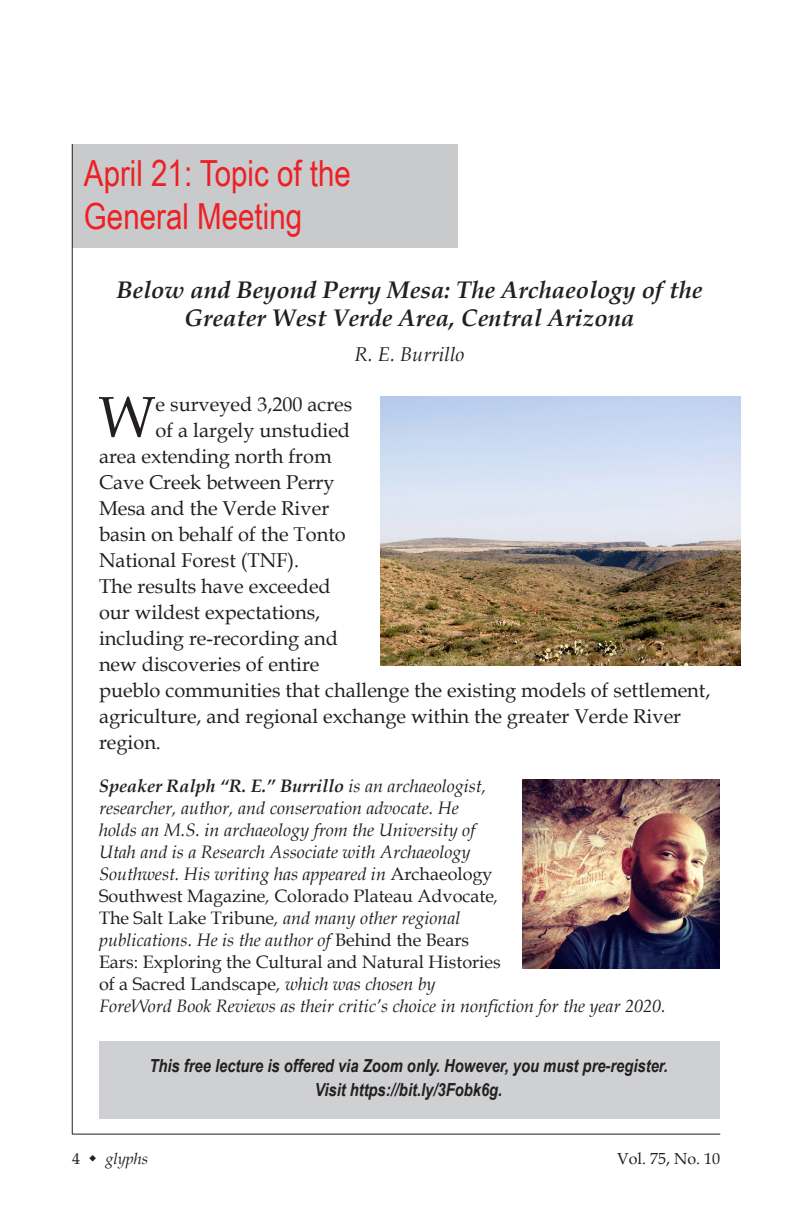
<style>
.page{position:relative;width:792px;height:1224px;background:#fff}
.page>*{position:absolute;margin:0;border:0;box-sizing:border-box;transform-origin:0 0}
.t1{font:57.2px "Book Antiqua";color:#231f20}
.t2{font:36px "Arial Narrow";color:#ed2024}
.t3{font:italic 700 24px/28px "Book Antiqua";color:#231f20;text-align:center}
.t4{font:20px "Book Antiqua";color:#231f20}
.t5{font:italic 20px "Book Antiqua";color:#231f20}
.t6{font:italic 18px/22px "Book Antiqua";color:#231f20}
.t7{font:italic 700 18px "Arial Narrow";color:#231f20}
.t8{font:16px "Book Antiqua";color:#231f20}
.t9{font:italic 16px "Book Antiqua";color:#231f20}
.s1{font-weight:700}
.s2{font-style:normal}
</style>
<div class="page">
<hr style="left:72px;top:1134px;width:648px;height:1px;background:#231f20">
<div style="left:72px;top:144px;width:386px;height:104px;background:#c9cacc"></div>
<hr style="left:72px;top:144px;width:1px;height:990px;background:#231f20">
<div style="left:99px;top:1041px;width:620px;height:78px;background:#cfd0d2"></div>
<img style="left:522px;top:779px;width:198px;height:189px">
<img style="left:380px;top:396px;width:360px;height:270px">
<p class="t2" style="left:84px;top:146px;width:268px">April 21: Topic of the</p>
<p class="t2" style="left:84px;top:190px;width:220px">General Meeting</p>
<p class="t3" style="left:116px;top:276px;width:588px">Below and Beyond Perry Mesa: The Archaeology of the<br>Greater West Verde Area, Central Arizona</p>
<p class="t5" style="left:354px;top:340px;width:112px">R. E. Burrillo</p>
<p class="t1" style="left:98px;top:377px;width:59px">W</p>
<p class="t4" style="left:156px;top:390px;width:198px">e surveyed 3,200 acres</p>
<p class="t4" style="left:156px;top:416px;width:196px">of a largely unstudied</p>
<p class="t4" style="left:99px;top:442px;width:234px">area extending north from</p>
<p class="t4" style="left:99px;top:468px;width:237px">Cave Creek between Perry</p>
<p class="t4" style="left:99px;top:494px;width:232px">Mesa and the Verde River</p>
<p class="t4" style="left:99px;top:520px;width:248px">basin on behalf of the Tonto</p>
<p class="t4" style="left:99px;top:546px;width:202px">National Forest (TNF).</p>
<p class="t4" style="left:99px;top:572px;width:233px">The results have exceeded</p>
<p class="t4" style="left:99px;top:598px;width:223px">our wildest expectations,</p>
<p class="t4" style="left:99px;top:624px;width:240px">including re-recording and</p>
<p class="t4" style="left:99px;top:650px;width:222px">new discoveries of entire</p>
<p class="t4" style="left:99px;top:676px;width:613px">pueblo communities that challenge the existing models of settlement,</p>
<p class="t4" style="left:99px;top:702px;width:584px">agriculture, and regional exchange within the greater Verde River</p>
<p class="t4" style="left:99px;top:728px;width:63px">region.</p>
<p class="t6" style="left:99px;top:775px;width:568px"><span class="s1">Speaker Ralph “R. E.” Burrillo</span> is an archaeologist,<br>researcher, author, and conservation advocate. He<br>holds an M.S. in archaeology from the University of<br>Utah and is a Research Associate with Archaeology<br>Southwest. His writing has appeared in <span class="s2">Archaeology<br>Southwest Magazine</span>, <span class="s2">Colorado Plateau Advocate</span>,<br><span class="s2">The Salt Lake Tribune</span>, and many other regional<br>publications. He is the author of <span class="s2">Behind the Bears<br>Ears: Exploring the Cultural and Natural Histories<br>of a Sacred Landscape</span>, which was chosen by<br>ForeWord Book Reviews as their critic’s choice in nonfiction for the year 2020.</p>
<p class="t7" style="left:149px;top:1052px;width:520px">This free lecture is offered via Zoom only. However, you must pre-register.</p>
<p class="t7" style="left:315px;top:1076px;width:189px">Visit https://bit.ly/3Fobk6g.</p>
<p class="t8" style="left:72px;top:1148px;width:9px">4</p>
<p class="t9" style="left:105px;top:1148px;width:44px">glyphs</p>
<p class="t8" style="left:617px;top:1147px;width:104px">Vol. 75, No. 10</p>
</div>
